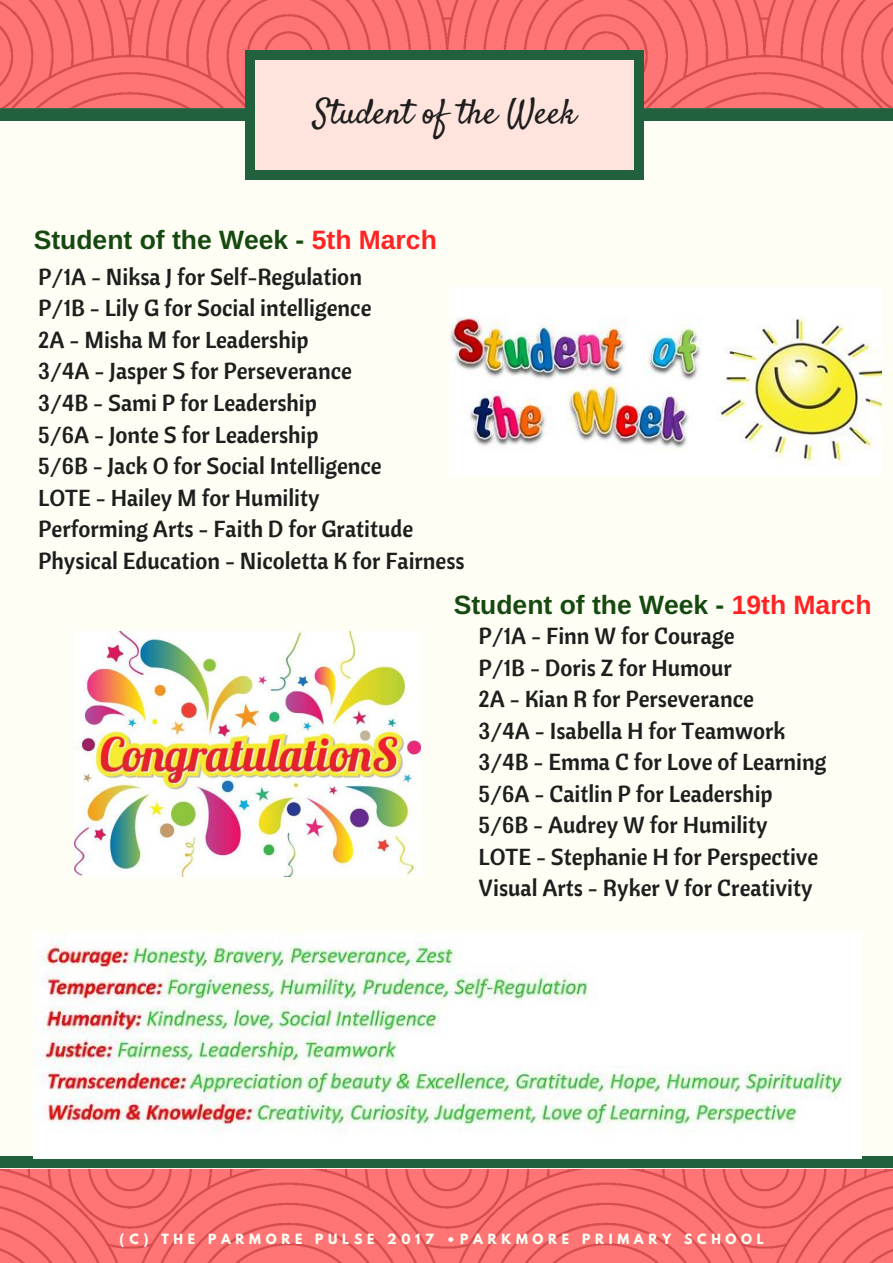
<style>
.page{position:relative;width:893px;height:1263px;background:#fff}
.page>*{position:absolute;margin:0;border:0;box-sizing:border-box;transform-origin:0 0}
.t1{font:34.8px "Satisfy";color:#1e1e1e}
.t2{font:700 26.55px "Arimo";color:#154910}
.t3{font:23.25px/31.5px "Cantora One";color:#1e1e1e}
.t4{font:700 12.45px "League Spartan";letter-spacing:.38em;color:#fffef5}
.s1{color:#ff2323}
</style>
<div class="page">
<img style="left:0;top:0;width:893px;height:1263px">
<div style="left:0;top:108px;width:893px;height:1061px;background:#fffef5"></div>
<div style="left:0;top:1156px;width:893px;height:12px;background:#21613e"></div>
<div style="left:0;top:109px;width:893px;height:12px;background:#21613e"></div>
<div style="left:246px;top:57px;width:396px;height:116px;background:#ffe4de"></div>
<div style="left:634px;top:170px;width:9px;height:10px;background:#21613e"></div>
<div style="left:245px;top:59px;width:9px;height:112px;background:#21613e"></div>
<div style="left:245px;top:170px;width:9px;height:10px;background:#21613e"></div>
<div style="left:634px;top:59px;width:9px;height:112px;background:#21613e"></div>
<div style="left:254px;top:170px;width:381px;height:10px;background:#21613e"></div>
<div style="left:634px;top:50px;width:9px;height:10px;background:#21613e"></div>
<div style="left:245px;top:50px;width:9px;height:10px;background:#21613e"></div>
<div style="left:254px;top:50px;width:381px;height:10px;background:#21613e"></div>
<img style="left:34px;top:933px;width:827px;height:226px">
<img style="left:74px;top:632px;width:346px;height:244px">
<img style="left:449px;top:316px;width:433px;height:147px">
<h1 class="t1" style="left:314px;top:90px;width:264px">Student of the Week</h1>
<p class="t2" style="left:34px;top:225px;width:404px">Student of the Week - <span class="s1">5th March</span></p>
<p class="t3" style="left:38px;top:260px;width:428px">P/1A - Niksa J for Self-Regulation<br>P/1B - Lily G for Social intelligence<br>2A - Misha M for Leadership<br>3/4A - Jasper S for Perseverance<br>3/4B - Sami P for Leadership<br>5/6A - Jonte S for Leadership<br>5/6B - Jack O for Social Intelligence<br>LOTE - Hailey M for Humility<br>Performing Arts - Faith D for Gratitude Physical Education - Nicoletta K for Fairness</p>
<p class="t2" style="left:454px;top:590px;width:419px">Student of the Week - <span class="s1">19th March</span></p>
<p class="t3" style="left:479px;top:620px;width:350px">P/1A - Finn W for Courage<br>P/1B - Doris Z for Humour<br>2A - Kian R for Perseverance<br>3/4A - Isabella H for Teamwork<br>3/4B - Emma C for Love of Learning<br>5/6A - Caitlin P for Leadership<br>5/6B - Audrey W for Humility<br>LOTE - Stephanie H for Perspective<br>Visual Arts - Ryker V for Creativity</p>
<p class="t4" style="left:120px;top:1233px;width:646px">(C) THE PARMORE PULSE 2017 •PARKMORE PRIMARY SCHOOL</p>
</div>
